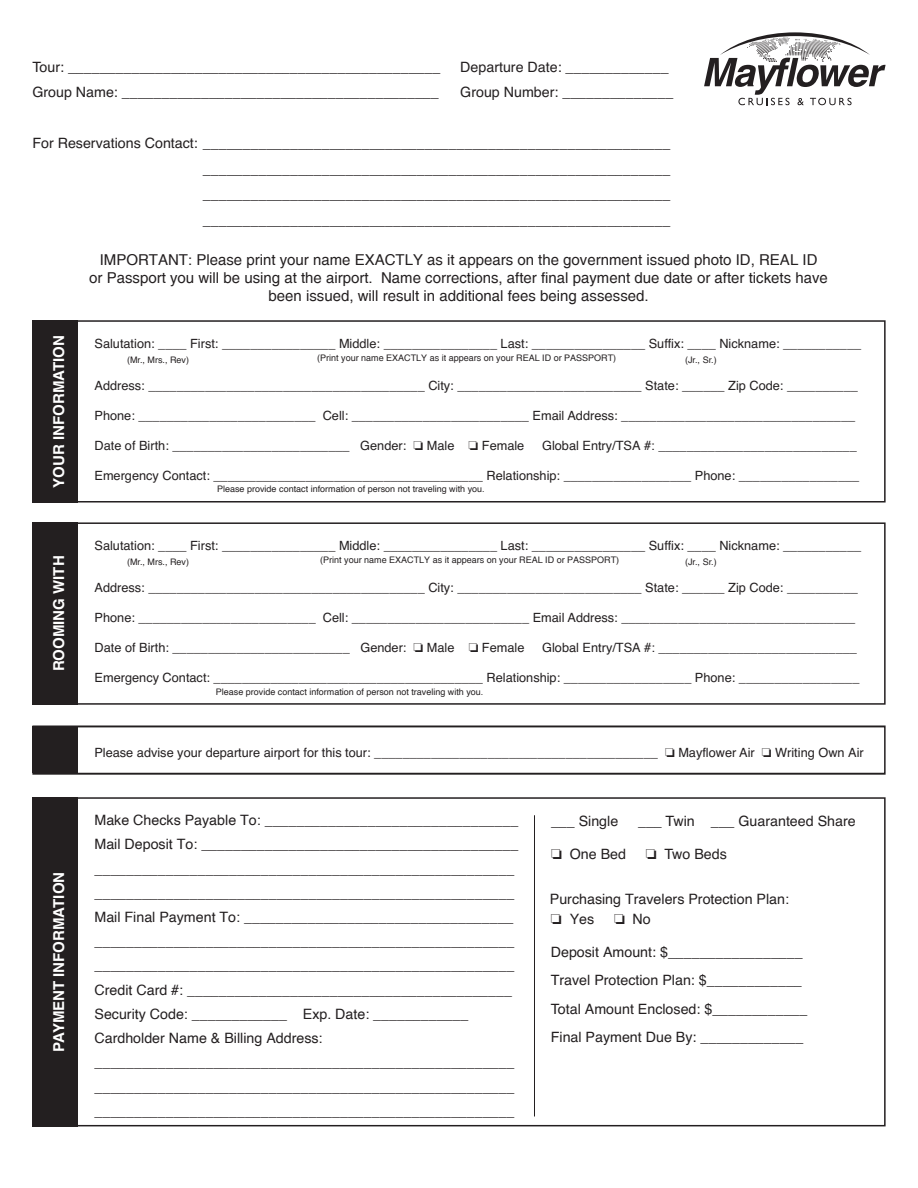
<style>
.page{position:relative;width:918px;height:1188px;background:#fff}
.page>*{position:absolute;margin:0;border:0;box-sizing:border-box;transform-origin:0 0}
.t1{font:15px/18px "Helvetica";color:#231f20;text-align:center}
.t2{font:700 15px "Helvetica";color:#fff}
.t3{font:14.25px/24.3px "Helvetica";color:#231f20}
.t4{font:12.75px "Helvetica";color:#231f20}
.t5{font:9px "Helvetica";color:#231f20}
</style>
<div class="page">
<div style="left:32px;top:726px;width:854px;height:49px;border:2px solid #231f20"></div>
<div style="left:32px;top:320px;width:854px;height:183px;border:2px solid #231f20"></div>
<div style="left:32px;top:320px;width:45px;height:183px;background:#231f20"></div>
<svg style="left:704px;top:32px;width:182px;height:73px"></svg>
<div style="left:33px;top:726px;width:45px;height:47px;background:#231f20"></div>
<div style="left:32px;top:522px;width:854px;height:183px;border:2px solid #231f20"></div>
<div style="left:32px;top:522px;width:45px;height:183px;background:#231f20"></div>
<div style="left:32px;top:797px;width:854px;height:329px;border:2px solid #231f20"></div>
<div style="left:32px;top:797px;width:45px;height:329px;background:#231f20"></div>
<hr style="left:534px;top:815px;width:1px;height:301px;background:#231f20">
<p class="t3" style="left:32px;top:55px;width:410px">Tour: _______________________________________________</p>
<p class="t3" style="left:460px;top:55px;width:210px">Departure Date: _____________</p>
<p class="t3" style="left:32px;top:80px;width:408px">Group Name: ________________________________________</p>
<p class="t3" style="left:460px;top:80px;width:215px">Group Number: ______________</p>
<p class="t3" style="left:203px;top:131px;width:469px;line-height:25.5px;text-align:justify;text-indent:-171px">For Reservations Contact: ___________________________________________________________ ___________________________________________________________ ___________________________________________________________ ___________________________________________________________</p>
<p class="t1" style="left:89px;top:251px;width:740px">IMPORTANT: Please print your name EXACTLY as it appears on the government issued photo ID, REAL ID<br>or Passport you will be using at the airport. Name corrections, after final payment due date or after tickets have been issued, will result in additional fees being assessed.</p>
<p class="t4" style="left:94px;top:336px;width:768px">Salutation: ____ First: ________________ Middle: ________________ Last: ________________ Suffix: ____ Nickname: ___________</p>
<p class="t5" style="left:127px;top:354px;width:64px">(Mr., Mrs., Rev)</p>
<p class="t5" style="left:317px;top:352px;width:301px">(Print your name EXACTLY as it appears on your REAL ID or PASSPORT)</p>
<p class="t5" style="left:685px;top:354px;width:33px">(Jr., Sr.)</p>
<p class="t4" style="left:94px;top:378px;width:765px">Address: _______________________________________ City: __________________________ State: ______ Zip Code: __________</p>
<p class="t4" style="left:94px;top:408px;width:762px">Phone: _________________________ Cell: _________________________ Email Address: _________________________________</p>
<p class="t4" style="left:94px;top:438px;width:431px">Date of Birth: _________________________ Gender: □ Male □ Female</p>
<p class="t4" style="left:542px;top:435px;width:316px">Global Entry/TSA #: ____________________________</p>
<p class="t4" style="left:94px;top:468px;width:766px">Emergency Contact: ______________________________________ Relationship: __________________ Phone: _________________</p>
<p class="t2" style="left:50px;top:488px;width:154px;rotate:-90deg">YOUR INFORMATION</p>
<p class="t5" style="left:217px;top:482px;width:269px">Please provide contact information of person not traveling with you.</p>
<p class="t2" style="left:50px;top:671px;width:117px;rotate:-90deg">ROOMING WITH</p>
<p class="t2" style="left:50px;top:1052px;width:181px;rotate:-90deg">PAYMENT INFORMATION</p>
<p class="t4" style="left:94px;top:538px;width:768px">Salutation: ____ First: ________________ Middle: ________________ Last: ________________ Suffix: ____ Nickname: ___________</p>
<p class="t5" style="left:127px;top:557px;width:64px">(Mr., Mrs., Rev)</p>
<p class="t5" style="left:320px;top:554px;width:301px">(Print your name EXACTLY as it appears on your REAL ID or PASSPORT)</p>
<p class="t5" style="left:685px;top:557px;width:33px">(Jr., Sr.)</p>
<p class="t4" style="left:94px;top:580px;width:765px">Address: _______________________________________ City: __________________________ State: ______ Zip Code: __________</p>
<p class="t4" style="left:95px;top:610px;width:762px">Phone: _________________________ Cell: _________________________ Email Address: _________________________________</p>
<p class="t4" style="left:95px;top:640px;width:431px">Date of Birth: _________________________ Gender: □ Male □ Female</p>
<p class="t4" style="left:542px;top:638px;width:316px">Global Entry/TSA #: ____________________________</p>
<p class="t4" style="left:95px;top:670px;width:766px">Emergency Contact: ______________________________________ Relationship: __________________ Phone: _________________</p>
<p class="t5" style="left:216px;top:684px;width:269px">Please provide contact information of person not traveling with you.</p>
<p class="t4" style="left:94px;top:745px;width:771px">Please advise your departure airport for this tour: ________________________________________ □ Mayflower Air □ Writing Own Air</p>
<p class="t3" style="left:95px;top:808px;width:425px">Make Checks Payable To: ________________________________ Mail Deposit To: ________________________________________ _____________________________________________________ _____________________________________________________ Mail Final Payment To: __________________________________ _____________________________________________________ _____________________________________________________ Credit Card #: _________________________________________ Security Code: ____________ Exp. Date: ____________ Cardholder Name &amp; Billing Address: _____________________________________________________ _____________________________________________________ _____________________________________________________</p>
<p class="t3" style="left:551px;top:809px;width:69px">___ Single</p>
<p class="t3" style="left:638px;top:809px;width:219px">___ Twin ___ Guaranteed Share</p>
<p class="t3" style="left:551px;top:842px;width:77px">□ One Bed</p>
<p class="t3" style="left:646px;top:842px;width:83px">□ Two Beds</p>
<p class="t3" style="left:550px;top:887px;width:241px">Purchasing Travelers Protection Plan:</p>
<p class="t3" style="left:551px;top:907px;width:45px">□ Yes</p>
<p class="t3" style="left:614px;top:907px;width:38px">□ No</p>
<p class="t3" style="left:551px;top:937px;width:258px;line-height:28.5px">Deposit Amount: $_________________ Travel Protection Plan: $____________ Total Amount Enclosed: $____________ Final Payment Due By: _____________</p>
</div>
